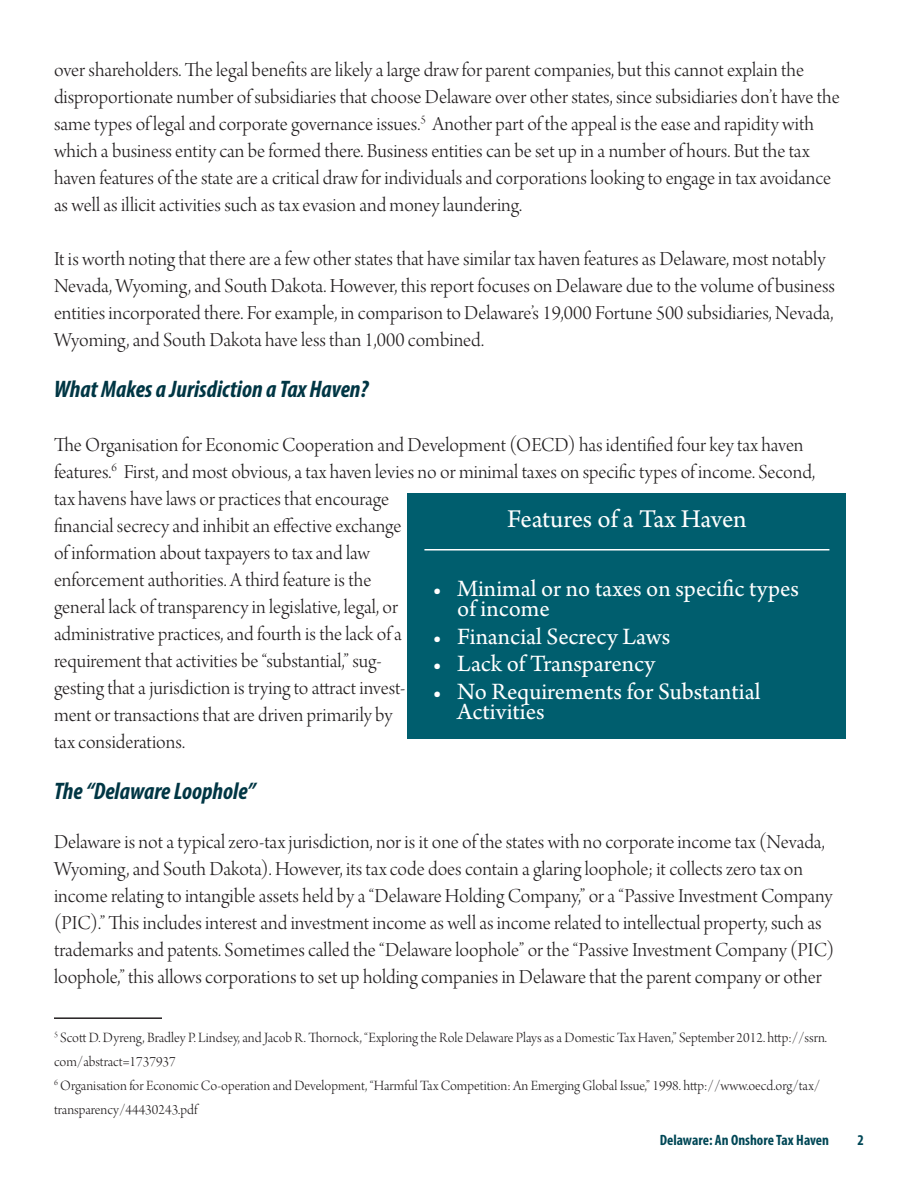
<style>
.page{position:relative;width:918px;height:1188px;background:#fff}
.page>*{position:absolute;margin:0;border:0;box-sizing:border-box;transform-origin:0 0}
.t1{font:27px "Arno Pro";letter-spacing:-.01em;color:#fff}
.t2{font:24.75px/20.5px "Arno Pro";color:#fff}
.t3{font:italic 700 condensed 24px "Myriad Pro";color:#003644}
.t4{font:21px/27px "Arno Pro Light Display";color:#231f20}
.t5{font:15px/24px "Arno Pro Light Display";color:#231f20}
.t6{font:700 condensed 15px "Myriad Pro";color:#004756}
</style>
<div class="page">
<hr style="left:54px;top:1017px;width:108px;height:2px;background:#231f20">
<div style="left:408px;top:493px;width:438px;height:246px;background:#005e6e"></div>
<hr style="left:424px;top:549px;width:405px;height:1px;background:#fff">
<p class="t4" style="left:54px;top:57px;width:787px">over shareholders. The legal benefits are likely a large draw for parent companies, but this cannot explain the disproportionate number of subsidiaries that choose Delaware over other states, since subsidiaries don’t have the same types of legal and corporate governance issues.<sup>5</sup> Another part of the appeal is the ease and rapidity with which a business entity can be formed there. Business entities can be set up in a number of hours. But the tax haven features of the state are a critical draw for individuals and corporations looking to engage in tax avoidance as well as illicit activities such as tax evasion and money laundering.</p>
<p class="t4" style="left:54px;top:246px;width:782px">It is worth noting that there are a few other states that have similar tax haven features as Delaware, most notably Nevada, Wyoming, and South Dakota. However, this report focuses on Delaware due to the volume of business entities incorporated there. For example, in comparison to Delaware’s 19,000 Fortune 500 subsidiaries, Nevada, Wyoming, and South Dakota have less than 1,000 combined.</p>
<p class="t3" style="left:54px;top:374px;width:316px">What Makes a Jurisdiction a Tax Haven?</p>
<p class="t4" style="left:54px;top:432px;width:763px">The Organisation for Economic Cooperation and Development (OECD) has identified four key tax haven features.<sup>6</sup> First, and most obvious, a tax haven levies no or minimal taxes on specific types of income. Second, tax havens have laws or practices that encourage<br>financial secrecy and inhibit an effective exchange<br>of information about taxpayers to tax and law<br>enforcement authorities. A third feature is the<br>general lack of transparency in legislative, legal, or<br>administrative practices, and fourth is the lack of a<br>requirement that activities be “substantial,” sug-<br>gesting that a jurisdiction is trying to attract invest-<br>ment or transactions that are driven primarily by<br>tax considerations.</p>
<p class="t3" style="left:54px;top:776px;width:203px">The “Delaware Loophole”</p>
<p class="t4" style="left:54px;top:830px;width:782px">Delaware is not a typical zero-tax jurisdiction, nor is it one of the states with no corporate income tax (Nevada, Wyoming, and South Dakota). However, its tax code does contain a glaring loophole; it collects zero tax on income relating to intangible assets held by a “Delaware Holding Company,” or a “Passive Investment Company (PIC).” This includes interest and investment income as well as income related to intellectual property, such as trademarks and patents. Sometimes called the “Delaware loophole” or the “Passive Investment Company (PIC) loophole,” this allows corporations to set up holding companies in Delaware that the parent company or other</p>
<p class="t1" style="left:507px;top:504px;width:241px">Features of a Tax Haven</p>
<p class="t2" style="left:457px;top:579px;width:343px;text-indent:-25px">• Minimal or no taxes on specific types of income</p>
<p class="t2" style="left:433px;top:627px;width:239px">• Financial Secrecy Laws</p>
<p class="t2" style="left:433px;top:655px;width:224px">• Lack of Transparency</p>
<p class="t2" style="left:457px;top:682px;width:305px;text-indent:-25px">• No Requirements for Substantial<br>Activities</p>
<p class="t5" style="left:54px;top:1027px;width:775px"><sup>5</sup> Scott D. Dyreng, Bradley P. Lindsey, and Jacob R. Thornock, “Exploring the Role Delaware Plays as a Domestic Tax Haven,” September 2012. http://ssrn. com/abstract=1737937</p>
<p class="t5" style="left:54px;top:1075px;width:768px"><sup>6</sup> Organisation for Economic Co-operation and Development, “Harmful Tax Competition: An Emerging Global Issue,” 1998. http://www.oecd.org/tax/ transparency/44430243.pdf</p>
<p class="t6" style="left:660px;top:1131px;width:171px">Delaware: An Onshore Tax Haven</p>
<p class="t6" style="left:858px;top:1131px;width:8px">2</p>
</div>
